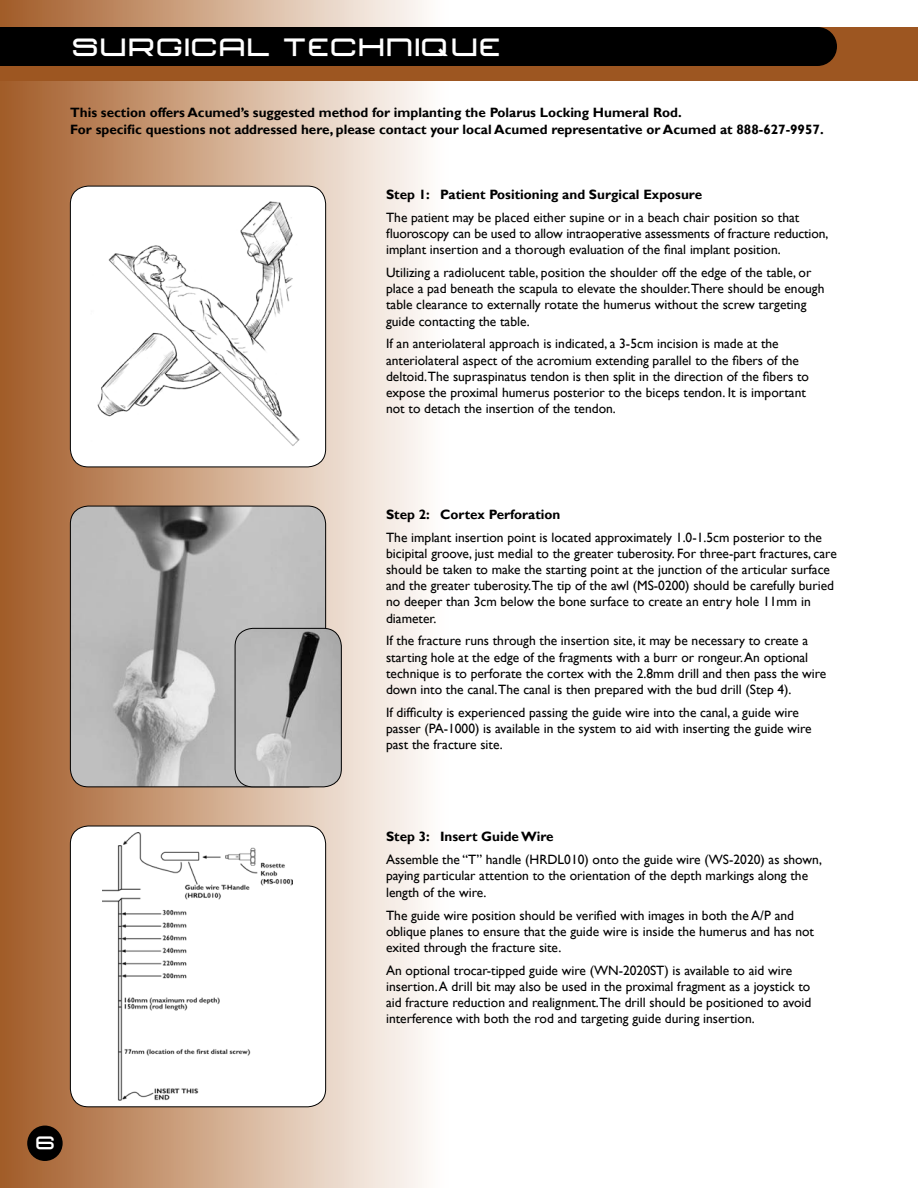
<style>
.page{position:relative;width:918px;height:1188px;background:#fff}
.page>*{position:absolute;margin:0;border:0;box-sizing:border-box;transform-origin:0 0}
.t1{font:22.5px "font 524555 6";letter-spacing:-.005em;color:#fff}
.t2{font:16.5px "font 524555 6";color:#fff}
.t3{font:13.5px/16.2px "Gill Sans";color:#000}
.t4{font:700 13.5px/16.2px "Gill Sans";color:#000}
</style>
<div class="page">
<div style="left:0;top:0;width:450px;height:1188px;background:linear-gradient(to right,#a45c27,#fff)"></div>
<div style="left:0;top:27px;width:918px;height:54px;background:#9d5621"></div>
<img style="left:70px;top:186px;width:256px;height:281px">
<div style="left:70px;top:186px;width:256px;height:281px;border:1px solid #000;border-radius:18px"></div>
<img style="left:70px;top:506px;width:256px;height:281px">
<div style="left:70px;top:506px;width:256px;height:281px;border:1px solid #000;border-radius:18px"></div>
<div style="left:70px;top:826px;width:256px;height:281px;background:#fff;border-radius:18px"></div>
<img style="left:103px;top:833px;width:189px;height:267px">
<div style="left:70px;top:826px;width:256px;height:281px;border:1px solid #000;border-radius:18px"></div>
<img style="left:235px;top:628px;width:106px;height:159px">
<div style="left:235px;top:628px;width:107px;height:159px;border:1px solid #000;border-radius:18px"></div>
<div style="left:27px;top:1126px;width:36px;height:35px;background:#000;border-radius:50%"></div>
<div style="left:0;top:27px;width:818px;height:39px;background:#000"></div>
<div style="left:798px;top:27px;width:39px;height:39px;background:#000;border-radius:50%"></div>
<h1 class="t1" style="left:70px;top:35px;width:431px">SURGICAL TECHNIQUE</h1>
<p class="t4" style="left:70px;top:105px;width:755px">This section offers Acumed’s suggested method for implanting the Polarus Locking Humeral Rod.<br>For specific questions not addressed here, please contact your local Acumed representative or Acumed at 888-627-9957.</p>
<p class="t4" style="left:386px;top:186px;width:318px">Step 1: Patient Positioning and Surgical Exposure</p>
<p class="t3" style="left:386px;top:209px;width:444px">The patient may be placed either supine or in a beach chair position so that fluoroscopy can be used to allow intraoperative assessments of fracture reduction, implant insertion and a thorough evaluation of the final implant position.</p>
<p class="t3" style="left:386px;top:264px;width:440px">Utilizing a radiolucent table, position the shoulder off the edge of the table, or place a pad beneath the scapula to elevate the shoulder.There should be enough table clearance to externally rotate the humerus without the screw targeting guide contacting the table.</p>
<p class="t3" style="left:386px;top:336px;width:424px">If an anteriolateral approach is indicated, a 3-5cm incision is made at the anteriolateral aspect of the acromium extending parallel to the fibers of the deltoid.The supraspinatus tendon is then split in the direction of the fibers to expose the proximal humerus posterior to the biceps tendon. It is important not to detach the insertion of the tendon.</p>
<p class="t4" style="left:386px;top:506px;width:176px">Step 2: Cortex Perforation</p>
<p class="t3" style="left:386px;top:529px;width:452px">The implant insertion point is located approximately 1.0-1.5cm posterior to the bicipital groove, just medial to the greater tuberosity. For three-part fractures, care should be taken to make the starting point at the junction of the articular surface and the greater tuberosity.The tip of the awl (MS-0200) should be carefully buried no deeper than 3cm below the bone surface to create an entry hole 11mm in diameter.</p>
<p class="t3" style="left:386px;top:633px;width:442px">If the fracture runs through the insertion site, it may be necessary to create a starting hole at the edge of the fragments with a burr or rongeur. An optional technique is to perforate the cortex with the 2.8mm drill and then pass the wire down into the canal.The canal is then prepared with the bud drill (Step 4).</p>
<p class="t3" style="left:386px;top:704px;width:427px">If difficulty is experienced passing the guide wire into the canal, a guide wire passer (PA-1000) is available in the system to aid with inserting the guide wire past the fracture site.</p>
<p class="t4" style="left:386px;top:828px;width:169px">Step 3: Insert Guide Wire</p>
<p class="t3" style="left:386px;top:851px;width:437px">Assemble the “T” handle (HRDL010) onto the guide wire (WS-2020) as shown, paying particular attention to the orientation of the depth markings along the length of the wire.</p>
<p class="t3" style="left:386px;top:907px;width:429px">The guide wire position should be verified with images in both the A/P and oblique planes to ensure that the guide wire is inside the humerus and has not exited through the fracture site.</p>
<p class="t3" style="left:386px;top:962px;width:427px">An optional trocar-tipped guide wire (WN-2020ST) is available to aid wire insertion. A drill bit may also be used in the proximal fragment as a joystick to aid fracture reduction and realignment.The drill should be positioned to avoid interference with both the rod and targeting guide during insertion.</p>
<p class="t2" style="left:34px;top:1134px;width:22px">6</p>
</div>
